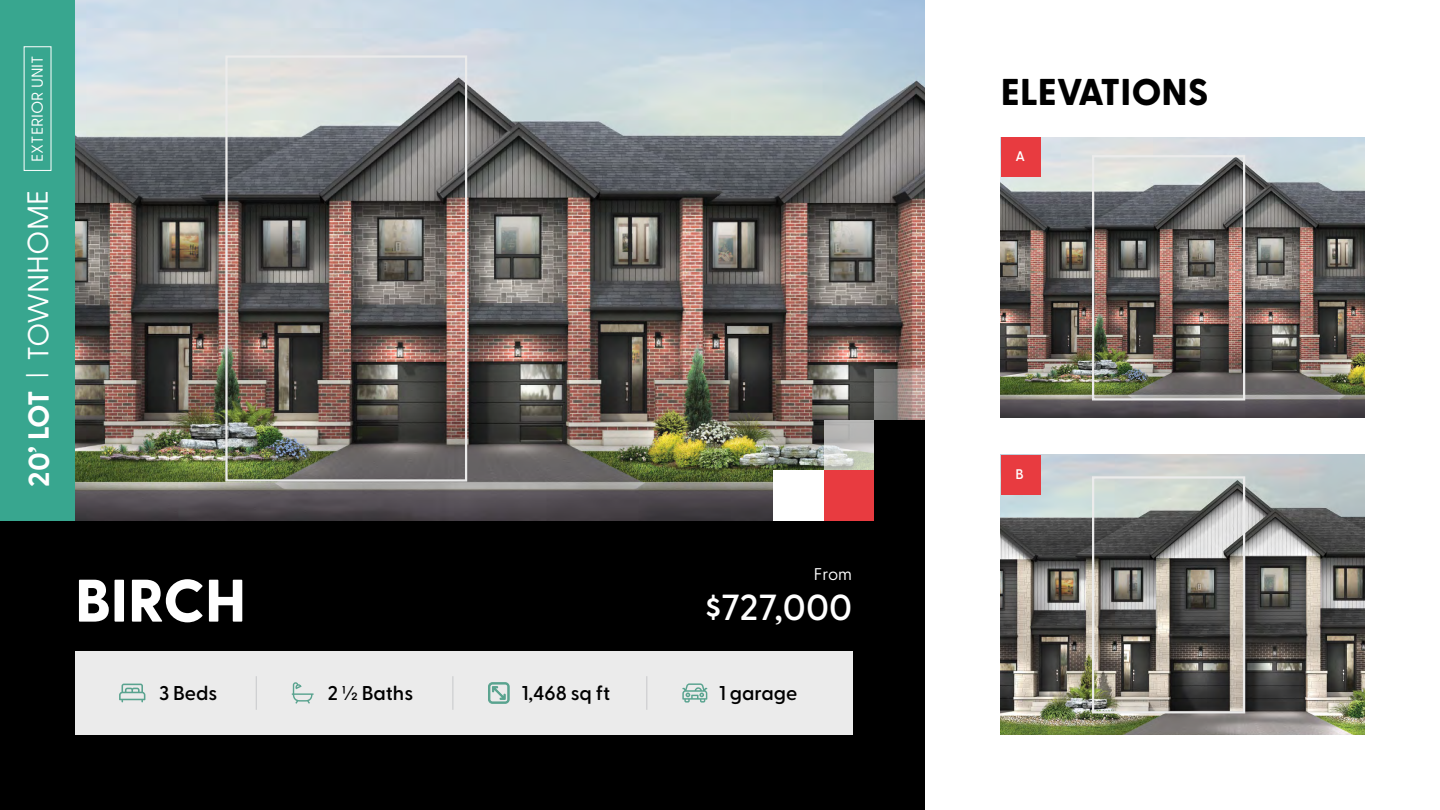
<style>
.page{position:relative;width:1440px;height:810px;background:#fff}
.page>*{position:absolute;margin:0;border:0;box-sizing:border-box;transform-origin:0 0}
.t1{font:800 59.93px "Greycliff CF";color:#fff}
.t2{font:800 37.28px "Greycliff CF";color:#000}
.t3{font:600 36.22px "Greycliff CF";color:#fff}
.t4{font:29.03px "Greycliff CF";letter-spacing:-.005em;color:#fff}
.t5{font:600 19.95px "Greycliff CF";color:#000}
.t6{font:16.95px "Greycliff CF";color:#fff}
.t7{font:15.83px "Greycliff CF";color:#fff}
.t8{font:600 13.95px "Greycliff CF";color:#fff}
.s1{font-weight:700}
.s2{font-size:22.5px}
</style>
<div class="page">
<div style="left:0;top:0;width:925px;height:810px;background:#000"></div>
<img style="left:75px;top:0;width:850px;height:520px">
<div style="left:0;top:0;width:75px;height:521px;background:#38a68f"></div>
<div style="left:75px;top:651px;width:777px;height:84px;background:#ebebeb"></div>
<svg style="left:119px;top:684px;width:26px;height:18px"></svg>
<svg style="left:292px;top:682px;width:22px;height:22px"></svg>
<svg style="left:488px;top:683px;width:21px;height:20px"></svg>
<svg style="left:682px;top:683px;width:25px;height:20px"></svg>
<hr style="left:256px;top:676px;width:1px;height:34px;background:#c7c8ca">
<hr style="left:453px;top:676px;width:1px;height:34px;background:#c7c8ca">
<hr style="left:646px;top:676px;width:1px;height:34px;background:#c7c8ca">
<svg style="left:824px;top:420px;width:51px;height:50px;background:#bec0bb"></svg>
<svg style="left:875px;top:369px;width:50px;height:51px;background:#988a86"></svg>
<div style="left:824px;top:470px;width:51px;height:51px;background:#e83b40"></div>
<div style="left:875px;top:470px;width:50px;height:51px;background:#000"></div>
<div style="left:875px;top:420px;width:50px;height:50px;background:#000"></div>
<div style="left:774px;top:470px;width:50px;height:51px;background:#fff"></div>
<img style="left:1001px;top:455px;width:364px;height:280px">
<img style="left:1001px;top:137px;width:364px;height:280px">
<div style="left:1092px;top:155px;width:153px;height:245px;border:2px solid #ebebeb"></div>
<div style="left:1001px;top:137px;width:39px;height:40px;background:#e83b40"></div>
<div style="left:1001px;top:455px;width:39px;height:39px;background:#e83b40"></div>
<div style="left:1092px;top:476px;width:153px;height:237px;border:2px solid #ebebeb"></div>
<div style="left:225px;top:55px;width:242px;height:427px;border:2px solid #ebebeb"></div>
<p class="t7" style="left:26px;top:162px;width:108px;rotate:-90deg">EXTERIOR UNIT</p>
<h3 class="t4" style="left:16px;top:487px;width:299px;rotate:-90deg"><span class="s1">20’ LOT</span> <span class="s2">|</span> TOWNHOME</h3>
<h1 class="t1" style="left:75px;top:555px;width:173px">BIRCH</h1>
<p class="t6" style="left:814px;top:562px;width:40px">From</p>
<h3 class="t3" style="left:705px;top:580px;width:149px">$727,000</h3>
<p class="t5" style="left:159px;top:678px;width:60px">3 Beds</p>
<p class="t5" style="left:328px;top:678px;width:87px">2 ½ Baths</p>
<p class="t5" style="left:522px;top:678px;width:90px">1,468 sq ft</p>
<p class="t5" style="left:719px;top:678px;width:80px">1 garage</p>
<h2 class="t2" style="left:1001px;top:63px;width:209px">ELEVATIONS</h2>
<p class="t8" style="left:1016px;top:146px;width:11px">A</p>
<p class="t8" style="left:1016px;top:463px;width:10px">B</p>
</div>
